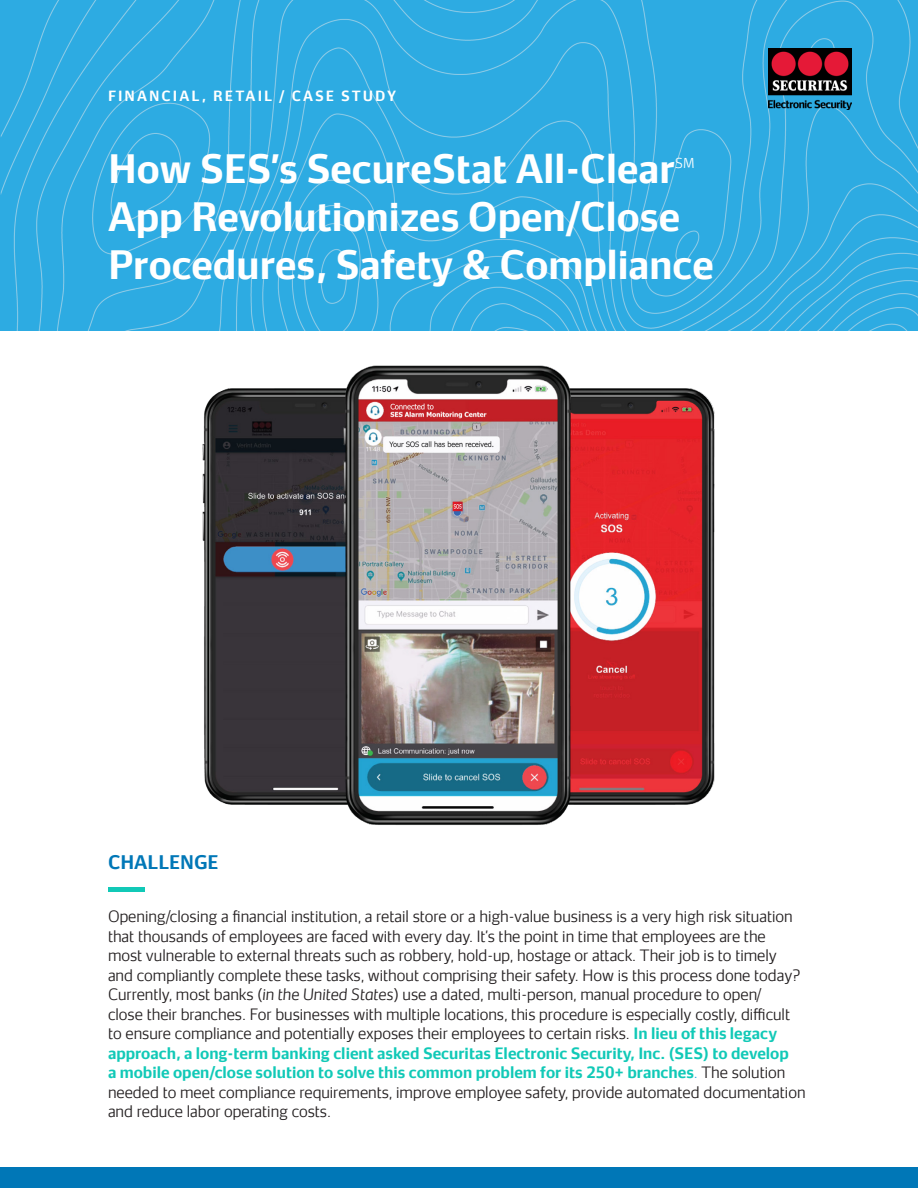
<style>
.page{position:relative;width:918px;height:1188px;background:#fff}
.page>*{position:absolute;margin:0;border:0;box-sizing:border-box;transform-origin:0 0}
.t1{font:700 37.5px/48px "Securitas Sans TT";color:#fff}
.t2{font:700 18px "Securitas Sans TT";color:#0077b7}
.t3{font:15px/19.5px "Securitas Sans TT";color:#231f20}
.t4{font:700 13.5px "Securitas Sans TT";letter-spacing:.15em;color:#fff}
.t5{font:13.05px "Securitas Sans TT";color:#fff}
.s1{font-style:italic}
.s2{font-weight:700;color:#11c9b7}
.s3{color:#2dabe2}
</style>
<div class="page">
<img style="left:0;top:0;width:918px;height:330px">
<img style="left:769px;top:49px;width:82px;height:60px">
<img style="left:202px;top:365px;width:513px;height:460px">
<div style="left:0;top:1167px;width:918px;height:21px;background:#0077b7"></div>
<div style="left:109px;top:887px;width:36px;height:5px;background:#11c9b7"></div>
<p class="t4" style="left:108px;top:84px;width:290px">FINANCIAL, RETAIL / CASE STUDY</p>
<p class="t1" style="left:108px;top:141px;width:568px">How SES’s SecureStat All-Clear</p>
<p class="t5" style="left:675px;top:152px;width:21px">SM</p>
<p class="t1" style="left:108px;top:189px;width:607px">App Revolutionizes Open/Close<br>Procedures, Safety &amp; Compliance</p>
<p class="t2" style="left:108px;top:846px;width:112px">CHALLENGE</p>
<p class="t3" style="left:108px;top:905px;width:699px">Opening/closing a financial institution, a retail store or a high-value business is a very high risk situation that thousands of employees are faced with every day. It’s the point in time that employees are the<br>most vulnerable to external threats such as robbery, hold-up, hostage or attack. Their job is to timely and compliantly complete these tasks, without comprising their safety. How is this process done today?<br>Currently, most banks (<span class="s1">in the United States</span>) use a dated, multi-person, manual procedure to open/<br>close their branches. For businesses with multiple locations, this procedure is especially costly, difficult to ensure compliance and potentially exposes their employees to certain risks. <span class="s2">In lieu of this legacy approach, a long-term banking client asked Securitas Electronic Security, Inc. (SES) to develop<br>a mobile open/close solution to solve this common problem for its 250+ branches</span><span class="s3">.</span> The solution needed to meet compliance requirements, improve employee safety, provide automated documentation and reduce labor operating costs.</p>
</div>
